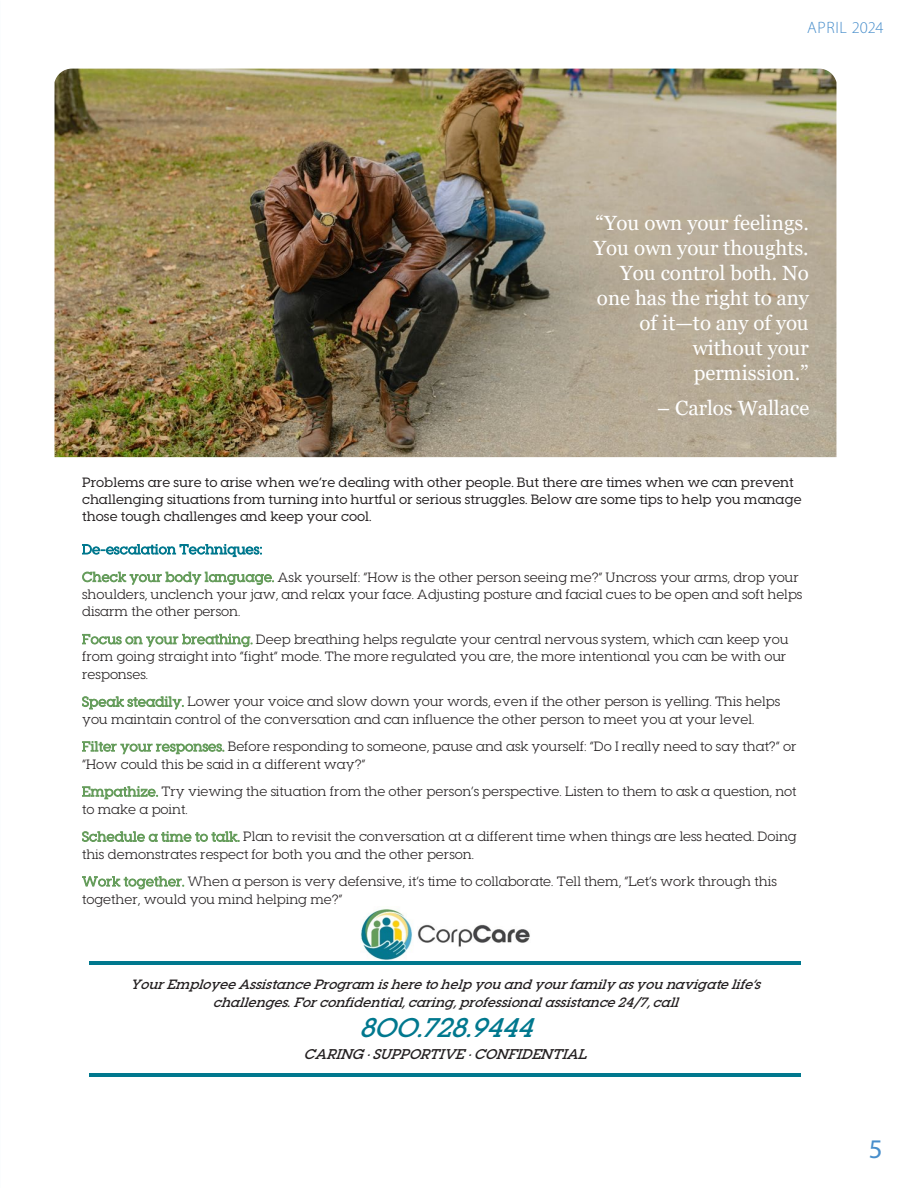
<style>
.page{position:relative;width:918px;height:1188px;background:#fff}
.page>*{position:absolute;margin:0;border:0;box-sizing:border-box;transform-origin:0 0}
.t1{font:italic 600 27px "Visby Slab CF";color:#00788e}
.t2{font:27px "Myriad Pro";color:#488ecb}
.t3{font:20.55px/25px "Georgia";color:#fff;text-align:right}
.t4{font:300 16.5px "Myriad Pro";letter-spacing:.025em;color:#488ecb}
.t5{font:italic 600 14.1px "Visby Slab CF";color:#231f20}
.t6{font:13.5px/17.4px "Visby Slab CF";color:#231f20}
.t7{font:500 13.5px/17.2px "Visby Slab CF";letter-spacing:-.005em;color:#231f20}
.t8{font:italic 600 13.5px/17.9px "Visby Slab CF";color:#231f20;text-align:center}
.s1{color:#00788e}
.s2{color:#669d5c}
</style>
<div class="page">
<img style="left:55px;top:69px;width:781px;height:388px">
<img style="left:360px;top:909px;width:171px;height:53px">
<hr style="left:90px;top:962px;width:711px;height:3px;background:#00788e">
<hr style="left:90px;top:1073px;width:711px;height:4px;background:#00788e">
<p class="t4" style="left:807px;top:19px;width:78px">APRIL 2024</p>
<p class="t3" style="left:594px;top:211px;width:217px">“You own your feelings.<br>You own your thoughts.<br>You control both. No one has the right to any of it—to any of you without your permission.”</p>
<p class="t3" style="left:657px;top:396px;width:154px">– Carlos Wallace</p>
<p class="t7" style="left:82px;top:473px;width:721px">Problems are sure to arise when we’re dealing with other people. But there are times when we can prevent challenging situations from turning into hurtful or serious struggles. Below are some tips to help you manage those tough challenges and keep your cool.</p>
<p class="t6" style="left:82px;top:536px;width:718px;line-height:27.6px"><span class="s1">De-escalation Techniques:<br></span><span class="s2">Check your body language.</span> Ask yourself: “How is the other person seeing me?” Uncross your arms, drop your</p>
<p class="t6" style="left:82px;top:586px;width:722px">shoulders, unclench your jaw, and relax your face. Adjusting posture and facial cues to be open and soft helps disarm the other person.</p>
<p class="t6" style="left:82px;top:630px;width:708px"><span class="s2">Focus on your breathing.</span> Deep breathing helps regulate your central nervous system, which can keep you from going straight into “fight” mode. The more regulated you are, the more intentional you can be with our responses.</p>
<p class="t6" style="left:82px;top:693px;width:700px"><span class="s2">Speak steadily.</span> Lower your voice and slow down your words, even if the other person is yelling. This helps you maintain control of the conversation and can influence the other person to meet you at your level.</p>
<p class="t6" style="left:82px;top:738px;width:716px"><span class="s2">Filter your responses.</span> Before responding to someone, pause and ask yourself: “Do I really need to say that?” or “How could this be said in a different way?”</p>
<p class="t6" style="left:82px;top:783px;width:716px"><span class="s2">Empathize.</span> Try viewing the situation from the other person’s perspective. Listen to them to ask a question, not to make a point.</p>
<p class="t6" style="left:82px;top:828px;width:716px"><span class="s2">Schedule a time to talk.</span> Plan to revisit the conversation at a different time when things are less heated. Doing this demonstrates respect for both you and the other person.</p>
<p class="t6" style="left:82px;top:873px;width:696px"><span class="s2">Work together.</span> When a person is very defensive, it’s time to collaborate. Tell them, “Let’s work through this together, would you mind helping me?”</p>
<p class="t8" style="left:130px;top:975px;width:637px">YourEmployeeAssistanceProgram isheretohelpyouandyourfamilyasyounavigatelife’s challenges.Forconfidential,caring,professionalassistance24/7,call</p>
<p class="t1" style="left:359px;top:1011px;width:185px">800.728.9444</p>
<p class="t5" style="left:304px;top:1045px;width:291px">CARING•SUPPORTIVE•CONFIDENTIAL</p>
<h1 class="t2" style="left:869px;top:1132px;width:15px">5</h1>
</div>
